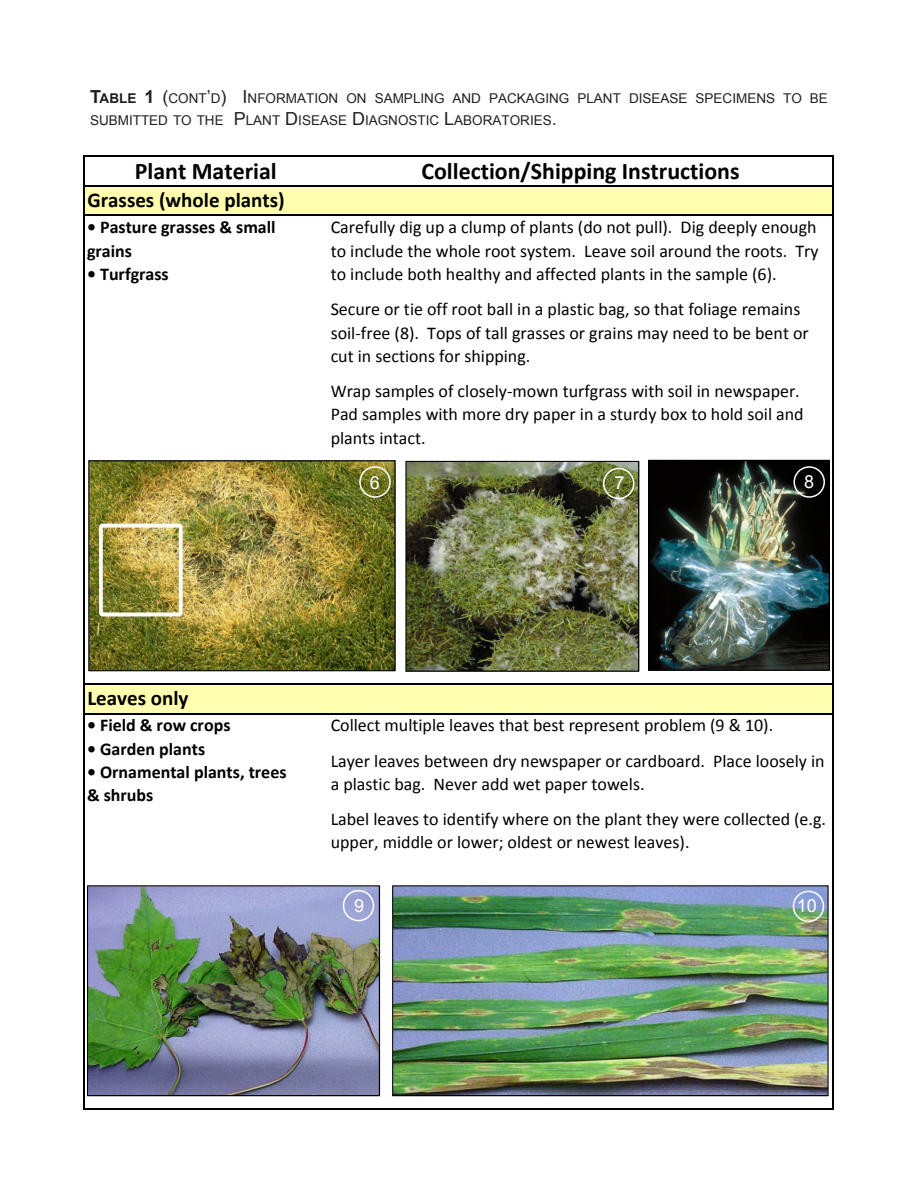
<style>
.page{position:relative;width:918px;height:1188px;background:#fff}
.page>*{position:absolute;margin:0;border:0;box-sizing:border-box;transform-origin:0 0}
.t1{font:700 23.85px "Calibri";color:#000}
.t2{font:700 21px "Calibri";color:#000}
.t3{font:18px/23.4px "Calibri";color:#000}
.t4{font:700 18px/23.4px "Calibri";color:#000}
.t5{font:18px "Arial";color:#fff}
.t6{font:13.5px/21.6px "Arial";color:#231f20}
.s1{font-weight:700;font-size:18px}
.s2{font-weight:700}
.s3{font-size:18px}
</style>
<div class="page">
<div style="left:85px;top:186px;width:748px;height:30px;background:#ffffaf"></div>
<div style="left:85px;top:684px;width:748px;height:30px;background:#ffffaf"></div>
<hr style="left:83px;top:155px;width:2px;height:954px;background:#000">
<hr style="left:832px;top:156px;width:2px;height:953px;background:#000">
<hr style="left:85px;top:155px;width:749px;height:1px;background:#000">
<hr style="left:85px;top:185px;width:749px;height:2px;background:#000">
<hr style="left:85px;top:215px;width:749px;height:1px;background:#000">
<hr style="left:85px;top:684px;width:749px;height:1px;background:#000">
<hr style="left:85px;top:713px;width:749px;height:1px;background:#000">
<hr style="left:85px;top:1108px;width:749px;height:1px;background:#000">
<img style="left:88px;top:460px;width:308px;height:211px">
<img style="left:648px;top:460px;width:182px;height:211px">
<img style="left:405px;top:461px;width:234px;height:211px">
<img style="left:87px;top:885px;width:293px;height:211px">
<img style="left:392px;top:885px;width:437px;height:211px">
<div style="left:603px;top:468px;width:31px;height:31px;border:2px solid #fff;border-radius:50%"></div>
<div style="left:359px;top:466px;width:32px;height:32px;border:2px solid #fff;border-radius:50%"></div>
<div style="left:794px;top:466px;width:31px;height:32px;border:2px solid #fff;border-radius:50%"></div>
<div style="left:343px;top:890px;width:31px;height:31px;border:2px solid #fff;border-radius:50%"></div>
<div style="left:793px;top:891px;width:31px;height:31px;border:2px solid #fff;border-radius:50%"></div>
<p class="t6" style="left:90px;top:88px;width:740px"><span class="s1">T</span><span class="s2">able</span> <span class="s1">1</span> <span class="s3">(</span>CONT<span class="s3">’</span>D<span class="s3">) I</span>NFORMATION ON SAMPLI NG AND PACKAGI NG PLANT DISEASE SPECI MENS TO BE<br>SUBMITTED TO THE <span class="s3">P</span>LANT <span class="s3">D</span> ISEASE <span class="s3">D</span> IAGNOSTIC <span class="s3">L</span>ABORATORI ES<span class="s3">.</span></p>
<h1 class="t1" style="left:135px;top:156px;width:143px">Plant Material</h1>
<h1 class="t1" style="left:421px;top:156px;width:320px">Collection/Shipping Instructions</h1>
<p class="t2" style="left:87px;top:186px;width:199px">Grasses (whole plants)</p>
<p class="t4" style="left:87px;top:216px;width:190px">• Pasture grasses &amp; small grains</p>
<p class="t4" style="left:87px;top:262px;width:83px">• Turfgrass</p>
<p class="t3" style="left:331px;top:216px;width:489px;text-align:justify">Carefully dig up a clump of plants (do not pull). Dig deeply enough to include the whole root system. Leave soil around the roots. Try to include both healthy and affected plants in the sample (6).</p>
<p class="t3" style="left:331px;top:298px;width:480px">Secure or tie off root ball in a plastic bag, so that foliage remains soil‐free (8). Tops of tall grasses or grains may need to be bent or cut in sections for shipping.</p>
<p class="t3" style="left:331px;top:379px;width:475px">Wrap samples of closely‐mown turfgrass with soil in newspaper.<br>Pad samples with more dry paper in a sturdy box to hold soil and plants intact.</p>
<p class="t5" style="left:370px;top:471px;width:12px">6</p>
<p class="t5" style="left:614px;top:471px;width:12px">7</p>
<p class="t5" style="left:804px;top:470px;width:12px">8</p>
<p class="t2" style="left:87px;top:685px;width:103px">Leaves only</p>
<p class="t4" style="left:87px;top:714px;width:145px">• Field &amp; row crops</p>
<p class="t4" style="left:87px;top:737px;width:120px">• Garden plants</p>
<p class="t4" style="left:87px;top:760px;width:201px">• Ornamental plants, trees &amp; shrubs</p>
<p class="t3" style="left:331px;top:708px;width:496px;line-height:35.7px">Collect multiple leaves that best represent problem (9 &amp; 10).<br>Layer leaves between dry newspaper or cardboard. Place loosely in</p>
<p class="t3" style="left:331px;top:767px;width:497px;line-height:34.2px">a plastic bag. Never add wet paper towels.<br>Label leaves to identify where on the plant they were collected (e.g.</p>
<p class="t3" style="left:331px;top:830px;width:360px">upper, middle or lower; oldest or newest leaves).</p>
<p class="t5" style="left:354px;top:894px;width:12px">9</p>
<p class="t5" style="left:797px;top:894px;width:22px">10</p>
</div>
